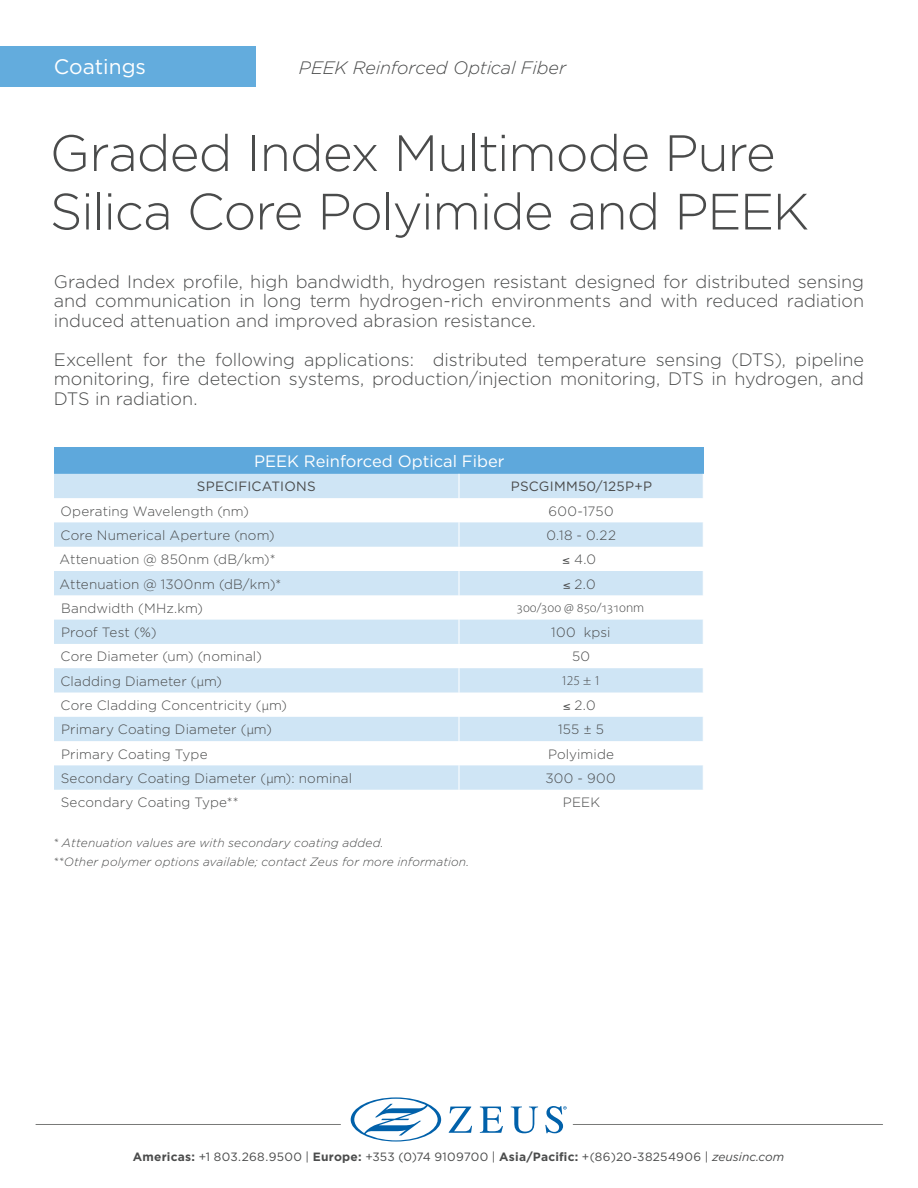
<style>
.page{position:relative;width:918px;height:1188px;background:#fff}
.page>*{position:absolute;margin:0;border:0;box-sizing:border-box;transform-origin:0 0}
.t1{font:300 51px/58.5px "Gotham";letter-spacing:-.025em;color:#4a4b4b}
.Zeus-Body-Copy{font:21px "Gotham";color:#fff}
.t2{font:300 18px/19.5px "Gotham";letter-spacing:-.005em;color:#4a4b4b;text-align:justify}
.t3{font:italic 300 18px "Gotham";letter-spacing:-.005em;color:#4a4b4b}
.t4{font:16.5px "Gotham";color:#fff}
.t5{font:300 13.5px "Gotham";letter-spacing:.01em;color:#4a4b4b}
.t6{font:13.5px "Gotham";letter-spacing:.02em;color:#4a4b4b}
.t7{font:300 13.5px "Myriad Pro";letter-spacing:-.03em;color:#4a4b4b}
.t8{font:italic 300 12px "Gotham";letter-spacing:.01em;color:#4a4b4b}
.t9{font:12px "Gotham";letter-spacing:.025em;color:#4a4b4b}
.s1{font-family:"Myriad Pro"}
.s2{font-weight:700;color:#4b4c4c}
.s3{font-style:italic}
</style>
<div class="page">
<div style="left:54px;top:447px;width:649px;height:27px;background:#5ea8dc"></div>
<svg style="left:54px;top:474px;width:649px;height:316px"></svg>
<div style="left:0;top:47px;width:255px;height:40px;background:#63acdd"></div>
<svg style="left:449px;top:1107px;width:23px;height:26px"></svg>
<svg style="left:480px;top:1107px;width:23px;height:26px"></svg>
<svg style="left:511px;top:1107px;width:27px;height:26px"></svg>
<svg style="left:351px;top:1097px;width:90px;height:45px"></svg>
<svg style="left:545px;top:1106px;width:22px;height:27px"></svg>
<hr style="left:573px;top:1124px;width:310px;height:1px;background:#797a78">
<hr style="left:36px;top:1124px;width:305px;height:1px;background:#797a78">
<p class="Zeus-Body-Copy" style="left:54px;top:53px;width:94px">Coatings</p>
<p class="t3" style="left:299px;top:56px;width:269px">PEEK Reinforced Optical Fiber</p>
<p class="t1" style="left:50px;top:122px;width:761px">Graded Index Multimode Pure<br>Silica Core Polyimide and PEEK</p>
<p class="t2" style="left:54px;top:271px;width:812px">Graded Index profile, high bandwidth, hydrogen resistant designed for distributed sensing and communication in long term hydrogen-rich environments and with reduced radiation induced attenuation and improved abrasion resistance.</p>
<p class="t2" style="left:54px;top:349px;width:812px">Excellent for the following applications: distributed temperature sensing (DTS), pipeline monitoring, fire detection systems, production/injection monitoring, DTS in hydrogen, and DTS in radiation.</p>
<p class="t4" style="left:254px;top:451px;width:252px">PEEK Reinforced Optical Fiber</p>
<p class="t6" style="left:197px;top:478px;width:120px">SPECIFICATIONS</p>
<p class="t6" style="left:511px;top:478px;width:143px">PSCGIMM50/125P+P</p>
<p class="t5" style="left:61px;top:502px;width:190px">Operating Wavelength (nm)</p>
<p class="t5" style="left:548px;top:502px;width:67px">600-1750</p>
<p class="t5" style="left:61px;top:527px;width:216px">Core Numerical Aperture (nom)</p>
<p class="t5" style="left:546px;top:527px;width:71px">0.18 - 0.22</p>
<p class="t5" style="left:60px;top:551px;width:217px">Attenuation @ 850nm (dB/km)*</p>
<p class="t5" style="left:563px;top:551px;width:35px">≤ 4.0</p>
<p class="t5" style="left:60px;top:575px;width:223px">Attenuation @ 1300nm (dB/km)*</p>
<p class="t5" style="left:563px;top:575px;width:34px">≤ 2.0</p>
<p class="t5" style="left:61px;top:600px;width:143px">Bandwidth (MHz.km)</p>
<p class="t7" style="left:517px;top:600px;width:129px">300/300 @ 850/1310nm</p>
<p class="t5" style="left:61px;top:624px;width:97px">Proof Test (%)</p>
<p class="t5" style="left:551px;top:624px;width:61px">100 kpsi</p>
<p class="t5" style="left:61px;top:648px;width:203px">Core Diameter (um) (nominal)</p>
<p class="t5" style="left:572px;top:648px;width:20px">50</p>
<p class="t5" style="left:61px;top:672px;width:163px">Cladding Diameter (<span class="s1">μ</span>m)</p>
<p class="t7" style="left:561px;top:672px;width:41px">125 ± 1</p>
<p class="t5" style="left:61px;top:697px;width:228px">Core Cladding Concentricity (<span class="s1">μ</span>m)</p>
<p class="t5" style="left:563px;top:697px;width:34px">≤ 2.0</p>
<p class="t5" style="left:61px;top:721px;width:212px">Primary Coating Diameter (<span class="s1">μ</span>m)</p>
<p class="t5" style="left:558px;top:721px;width:48px">155 ± 5</p>
<p class="t5" style="left:61px;top:745px;width:148px">Primary Coating Type</p>
<p class="t5" style="left:548px;top:745px;width:68px">Polyimide</p>
<p class="t5" style="left:61px;top:770px;width:293px">Secondary Coating Diameter (<span class="s1">μ</span>m): nominal</p>
<p class="t5" style="left:546px;top:770px;width:72px">300 - 900</p>
<p class="t5" style="left:61px;top:794px;width:179px">Secondary Coating Type**</p>
<p class="t5" style="left:563px;top:794px;width:39px">PEEK</p>
<p class="t8" style="left:53px;top:836px;width:332px">* Attenuation values are with secondary coating added.</p>
<p class="t8" style="left:53px;top:854px;width:418px">**Other polymer options available; contact Zeus for more information.</p>
<p class="t9" style="left:133px;top:1149px;width:653px"><span class="s2">Americas:</span> +1 803.268.9500 | <span class="s2">Europe:</span> +353 (0)74 9109700 | <span class="s2">Asia/Pacific:</span> +(86)20-38254906 | <span class="s3">zeusinc.com</span></p>
</div>
